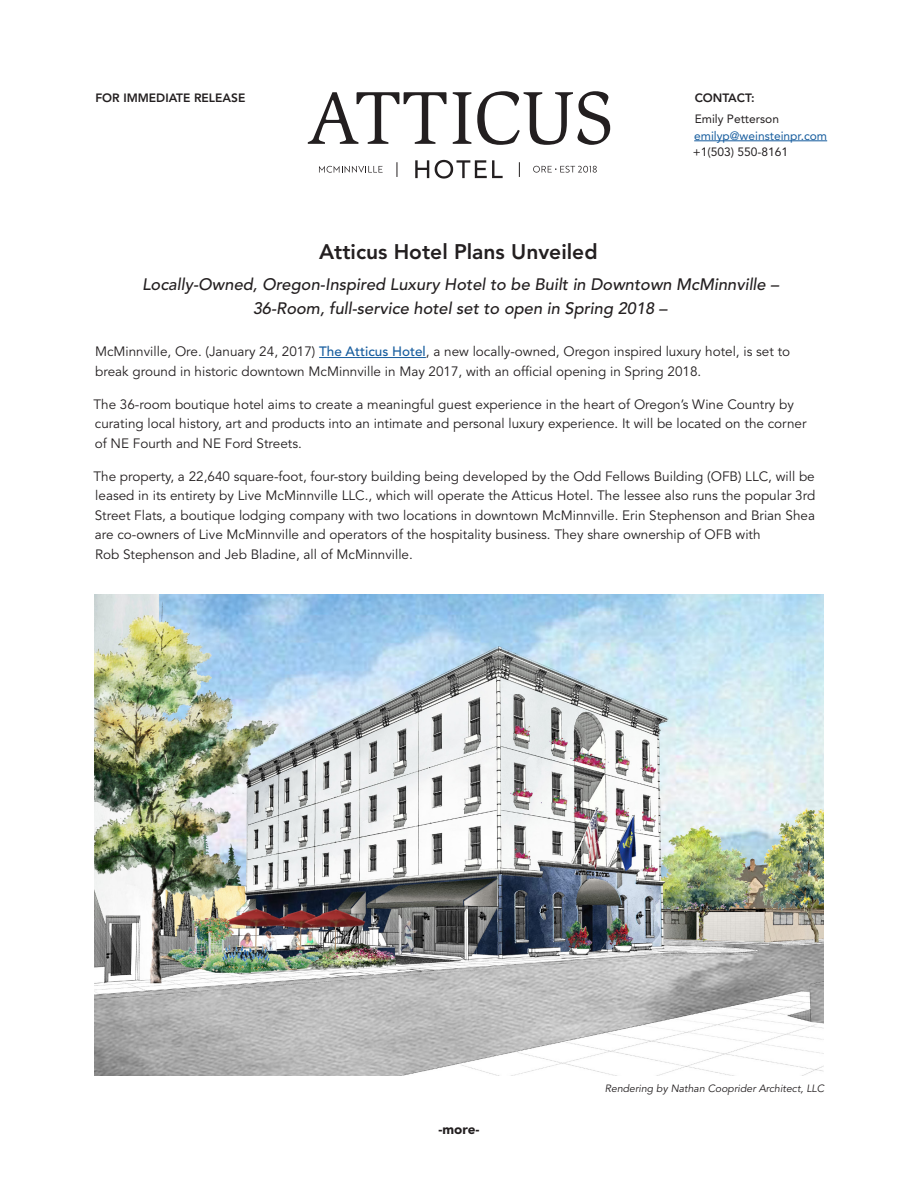
<style>
.page{position:relative;width:918px;height:1188px;background:#fff}
.page>*{position:absolute;margin:0;border:0;box-sizing:border-box;transform-origin:0 0}
.sub{font:800 21px "Avenir";color:#231f20}
.it{font:italic 500 16.5px/24px "Avenir";color:#231f20;text-align:center}
.body{font:13.5px/19.5px "Avenir";color:#231f20}
.body-2{font:900 13.5px "Avenir";color:#231f20}
.sub_copy{font:12px/16.5px "Avenir";color:#231f20}
.sub_copy-2{font:800 12px "Avenir";color:#231f20}
.body-3{font:italic 10.5px "Avenir";color:#231f20}
.s1{color:#175d9e}
.s2{font-weight:500;color:#175d9e}
</style>
<div class="page">
<hr style="left:319px;top:357px;width:107px;height:1px;background:#175d9e">
<hr style="left:694px;top:141px;width:133px;height:1px;background:#175d9e">
<img style="left:94px;top:594px;width:730px;height:481px">
<svg style="left:415px;top:160px;width:14px;height:18px"></svg>
<svg style="left:435px;top:160px;width:68px;height:19px"></svg>
<svg style="left:308px;top:92px;width:138px;height:52px"></svg>
<svg style="left:453px;top:92px;width:18px;height:52px"></svg>
<svg style="left:477px;top:91px;width:133px;height:54px"></svg>
<svg style="left:319px;top:166px;width:64px;height:7px"></svg>
<svg style="left:533px;top:166px;width:64px;height:7px"></svg>
<svg style="left:519px;top:162px;width:1px;height:15px"></svg>
<svg style="left:397px;top:162px;width:1px;height:15px"></svg>
<p class="sub_copy-2" style="left:95px;top:91px;width:152px">FOR IMMEDIATE RELEASE</p>
<p class="sub_copy-2" style="left:695px;top:91px;width:61px">CONTACT:</p>
<p class="sub_copy" style="left:693px;top:111px;width:136px">Emily Petterson <span class="s1">emilyp@weinsteinpr.com </span>+1(503) 550-8161</p>
<p class="sub" style="left:319px;top:240px;width:280px">Atticus Hotel Plans Unveiled</p>
<p class="it" style="left:142px;top:273px;width:638px">Locally-Owned, Oregon-Inspired Luxury Hotel to be Built in Downtown McMinnville –<br>36-Room, full-service hotel set to open in Spring 2018 –</p>
<p class="body" style="left:95px;top:342px;width:697px">McMinnville, Ore. (January 24, 2017) <span class="s2">The Atticus Hotel</span>, a new locally-owned, Oregon inspired luxury hotel, is set to break ground in historic downtown McMinnville in May 2017, with an official opening in Spring 2018.</p>
<p class="body" style="left:93px;top:395px;width:715px">The 36-room boutique hotel aims to create a meaningful guest experience in the heart of Oregon’s Wine Country by curating local history, art and products into an intimate and personal luxury experience. It will be located on the corner of NE Fourth and NE Ford Streets.</p>
<p class="body" style="left:93px;top:467px;width:723px">The property, a 22,640 square-foot, four-story building being developed by the Odd Fellows Building (OFB) LLC, will be leased in its entirety by Live McMinnville LLC., which will operate the Atticus Hotel. The lessee also runs the popular 3rd Street Flats, a boutique lodging company with two locations in downtown McMinnville. Erin Stephenson and Brian Shea are co-owners of Live McMinnville and operators of the hospitality business. They share ownership of OFB with<br>Rob Stephenson and Jeb Bladine, all of McMinnville.</p>
<p class="body-2" style="left:439px;top:1121px;width:42px">-more-</p>
<p class="body-3" style="left:605px;top:1082px;width:221px">Rendering by Nathan Cooprider Architect, LLC</p>
</div>
